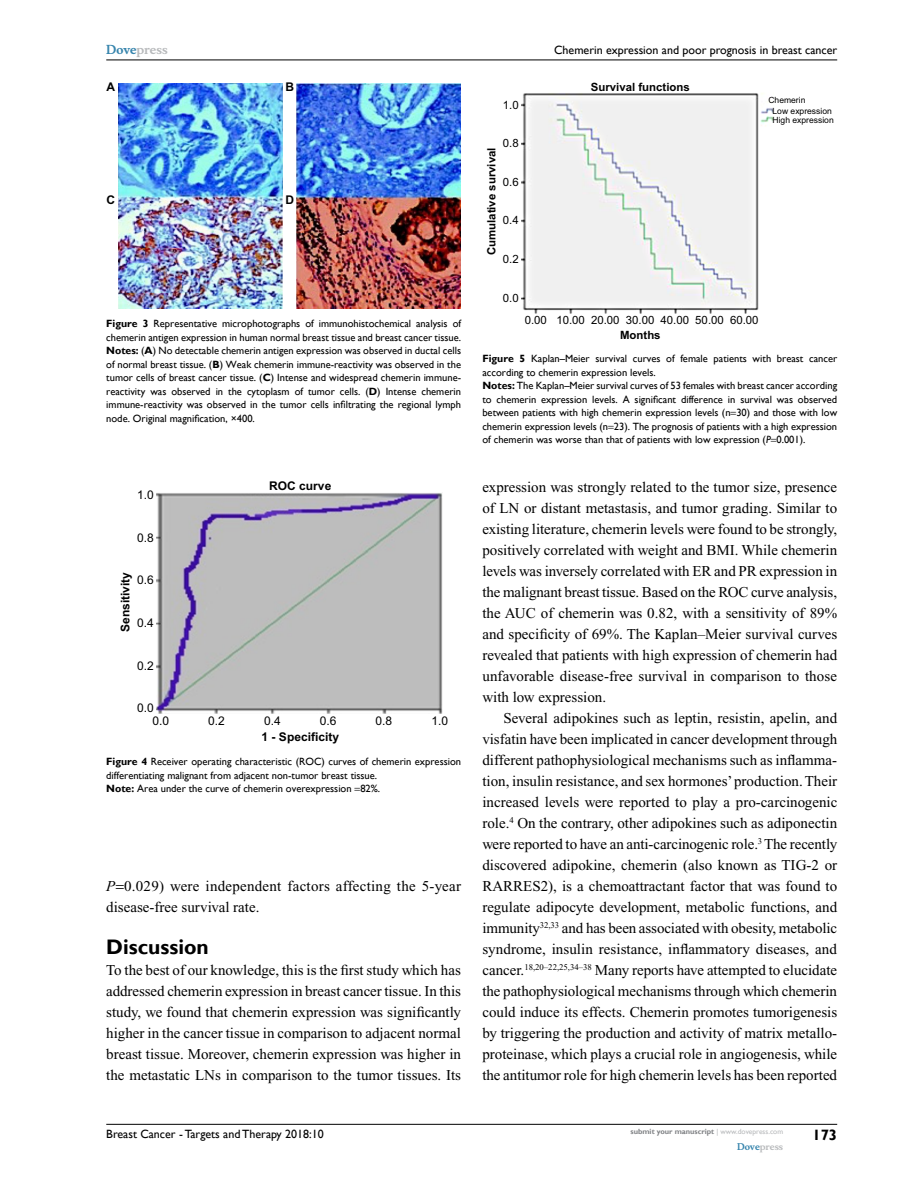
<style>
.page{position:relative;width:918px;height:1188px;background:#fff}
.page>*{position:absolute;margin:0;border:0;box-sizing:border-box;transform-origin:0 0}
.t1{font:700 21px "Gill Sans";color:#000}
.t2{font:15px/21px "Times New Roman";color:#000;text-align:justify}
.t3{font:700 15px "Gill Sans";color:#000}
.t4{font:12px "Gill Sans";color:#000}
.t5{font:700 12px "Arial";color:#000}
.t6{font:12px/12.9px "Arial";color:#000}
.t7{font:700 12px "Musee";color:#b8babc}
.t8{font:11.4px "Arial";color:#000}
.t9{font:700 11.4px "Arial";color:#000}
.t10{font:10.5px/13.5px "Gill Sans";color:#000}
.t11{font:700 9px "Musee";color:#b8babc}
.t12{font:8.55px/11.4px "Arial";color:#000}
.t13{font:700 7.5px "Gill Sans";color:#808285}
.s1{color:#3785ad}
.s2{font-weight:700}
.s3{font-style:italic}
.s4{font-weight:400;color:#b8babc}
</style>
<div class="page">
<hr style="left:106px;top:1124px;width:731px;height:1px;background:#000">
<hr style="left:106px;top:60px;width:731px;height:1px;background:#000">
<img style="left:119px;top:84px;width:342px;height:224px">
<img style="left:156px;top:493px;width:286px;height:221px">
<img style="left:522px;top:93px;width:251px;height:220px">
<p class="t7" style="left:106px;top:43px;width:63px"><span class="s1">Dove</span>press</p>
<p class="t5" style="left:106px;top:79px;width:10px">A</p>
<p class="t5" style="left:286px;top:79px;width:10px">B</p>
<p class="t5" style="left:106px;top:192px;width:10px">C</p>
<p class="t5" style="left:286px;top:192px;width:10px">D</p>
<p class="t10" style="left:106px;top:317px;width:356px;text-align:justify"><span class="s2">Figure 3</span> Representative microphotographs of immunohistochemical analysis of chemerin antigen expression in human normal breast tissue and breast cancer tissue.<br><span class="s2">Notes:</span> (<span class="s2">A</span>) No detectable chemerin antigen expression was observed in ductal cells of normal breast tissue. (<span class="s2">B</span>) Weak chemerin immune-reactivity was observed in the tumor cells of breast cancer tissue. (<span class="s2">C</span>) Intense and widespread chemerin immune&shy;reactivity was observed in the cytoplasm of tumor cells. (<span class="s2">D</span>) Intense chemerin immune-reactivity was observed in the tumor cells infiltrating the regional lymph node. Original magnification, ×400.</p>
<p class="t5" style="left:269px;top:478px;width:64px">ROC curve</p>
<p class="t6" style="left:137px;top:488px;width:18px">1.0</p>
<p class="t6" style="left:137px;top:531px;width:18px">0.8</p>
<p class="t6" style="left:137px;top:574px;width:18px">0.6</p>
<p class="t6" style="left:137px;top:616px;width:18px">0.4</p>
<p class="t6" style="left:137px;top:659px;width:18px">0.2</p>
<p class="t6" style="left:152px;top:702px;width:18px;text-indent:-15px">0.0<br>0.0</p>
<p class="t5" style="left:117px;top:632px;width:62px;rotate:-90deg">Sensitivity</p>
<p class="t6" style="left:376px;top:715px;width:18px">0.8</p>
<p class="t6" style="left:431px;top:715px;width:18px">1.0</p>
<p class="t10" style="left:106px;top:755px;width:356px"><span class="s2">Figure 4</span> Receiver operating characteristic (ROC) curves of chemerin expression differentiating malignant from adjacent non-tumor breast tissue.<br><span class="s2">Note:</span> Area under the curve of chemerin overexpression 82%.</p>
<p class="t6" style="left:208px;top:715px;width:18px">0.2</p>
<p class="t6" style="left:264px;top:715px;width:18px">0.4</p>
<p class="t6" style="left:320px;top:715px;width:18px">0.6</p>
<p class="t5" style="left:262px;top:729px;width:79px">1 - Specificity</p>
<p class="t2" style="left:106px;top:875px;width:356px"><span class="s3">P</span> 0.029) were independent factors affecting the 5-year disease-free survival rate.</p>
<h1 class="t1" style="left:106px;top:934px;width:104px">Discussion</h1>
<p class="t2" style="left:106px;top:959px;width:356px">To the best of our knowledge, this is the first study which has addressed chemerin expression in breast cancer tissue. In this study, we found that chemerin expression was significantly higher in the cancer tissue in comparison to adjacent normal breast tissue. Moreover, chemerin expression was higher in the metastatic LNs in comparison to the tumor tissues. Its</p>
<p class="t4" style="left:554px;top:43px;width:285px">Chemerin expression and poor prognosis in breast cancer</p>
<p class="t8" style="left:503px;top:97px;width:17px">1.0</p>
<p class="t8" style="left:503px;top:135px;width:17px">0.8</p>
<p class="t8" style="left:503px;top:174px;width:17px">0.6</p>
<p class="t8" style="left:503px;top:213px;width:17px">0.4</p>
<p class="t8" style="left:503px;top:251px;width:17px">0.2</p>
<p class="t8" style="left:503px;top:290px;width:17px">0.0</p>
<p class="t9" style="left:484px;top:255px;width:109px;rotate:-90deg">Cumulative survival</p>
<p class="t9" style="left:591px;top:79px;width:100px">Survival functions</p>
<p class="t8" style="left:695px;top:312px;width:65px">50.00 60.00</p>
<p class="t8" style="left:525px;top:312px;width:166px">0.00 10.00 20.00 30.00 40.00</p>
<p class="t9" style="left:620px;top:327px;width:42px">Months</p>
<p class="t12" style="left:773px;top:94px;width:61px;text-indent:-4px">Chemerin<br>Low expression</p>
<p class="t12" style="left:773px;top:114px;width:63px">High expression</p>
<p class="t10" style="left:482px;top:352px;width:356px"><span class="s2">Figure 5</span> Kaplan–Meier survival curves of female patients with breast cancer according to chemerin expression levels.<br><span class="s2">Notes:</span> The Kaplan–Meier survival curves of 53 females with breast cancer according to chemerin expression levels. A significant difference in survival was observed between patients with high chemerin expression levels (n 30) and those with low chemerin expression levels (n 23). The prognosis of patients with a high expression of chemerin was worse than that of patients with low expression (<span class="s3">P</span> 0.001).</p>
<p class="t2" style="left:482px;top:476px;width:356px">expression was strongly related to the tumor size, presence of LN or distant metastasis, and tumor grading. Similar to existing literature, chemerin levels were found to be strongly, positively correlated with weight and BMI. While chemerin levels was inversely correlated with ER and PR expression in the malignant breast tissue. Based on the ROC curve analysis, the AUC of chemerin was 0.82, with a sensitivity of 89% and specificity of 69%. The Kaplan–Meier survival curves revealed that patients with high expression of chemerin had unfavorable disease-free survival in comparison to those with low expression.</p>
<p class="t2" style="left:482px;top:707px;width:357px;text-indent:21px">Several adipokines such as leptin, resistin, apelin, and visfatin have been implicated in cancer development through different pathophysiological mechanisms such as inflamma&shy;tion, insulin resistance, and sex hormones’ production. Their increased levels were reported to play a pro-carcinogenic role.<sup>4</sup> On the contrary, other adipokines such as adiponectin were reported to have an anti-carcinogenic role.<sup>3</sup> The recently discovered adipokine, chemerin (also known as TIG-2 or RARRES2), is a chemoattractant factor that was found to regulate adipocyte development, metabolic functions, and immunity<sup>32,33</sup> and has been associated with obesity, metabolic syndrome, insulin resistance, inflammatory diseases, and cancer.<sup>18,20–22,25,34–38</sup> Many reports have attempted to elucidate the pathophysiological mechanisms through which chemerin could induce its effects. Chemerin promotes tumorigenesis by triggering the production and activity of matrix metallo&shy;proteinase, which plays a crucial role in angiogenesis, while the antitumor role for high chemerin levels has been reported</p>
<p class="t4" style="left:106px;top:1127px;width:219px">Breast Cancer - Targets and Therapy 2018:10</p>
<p class="t13" style="left:631px;top:1127px;width:154px">submit your manuscript <span class="s4">| www.dovepress.com</span></p>
<p class="t11" style="left:737px;top:1141px;width:48px"><span class="s1">Dove</span>press</p>
<p class="t3" style="left:812px;top:1126px;width:26px">173</p>
</div>
